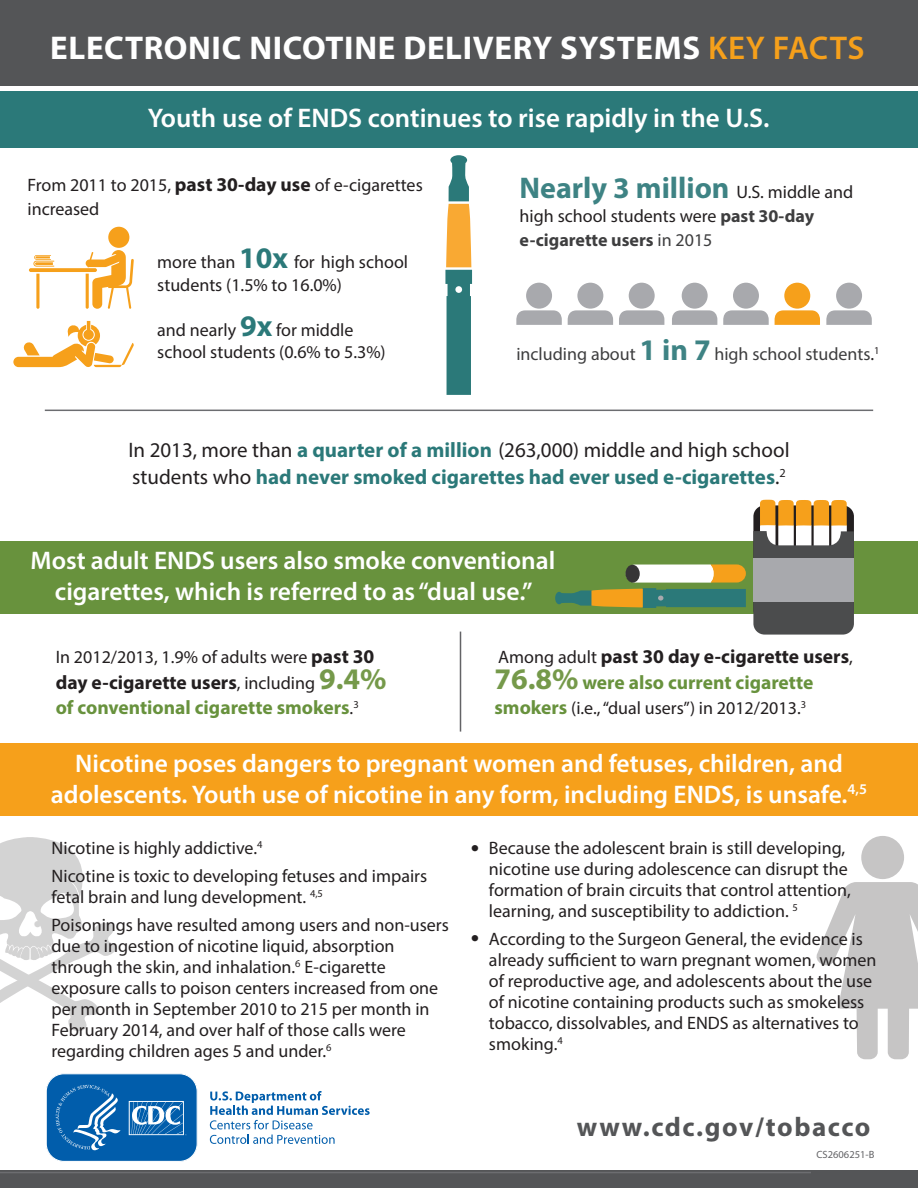
<style>
.page{position:relative;width:918px;height:1188px;background:#fff}
.page>*{position:absolute;margin:0;border:0;box-sizing:border-box;transform-origin:0 0}
.t1{font:700 33px "Myriad Pro";letter-spacing:.02em;color:#fff}
.t2{font:700 30px "Myriad Pro";color:#3e8384}
.t3{font:30px "Myriad Pro";color:#231f20}
.t4{font:600 27px "Myriad Pro";color:#fff}
.t5{font:700 27px "Myriad Pro";letter-spacing:.06em;color:#545557}
.t6{font:600 25.5px/30.6px "Myriad Pro";color:#fff;text-align:center}
.t7{font:700 21px/27px "Myriad Pro";color:#2b7979}
.t8{font:700 19.5px/25.5px "Myriad Pro";color:#68923d}
.t9{font:700 19.5px/25.5px "Myriad Pro";color:#231f20}
.t10{font:18px/21px "Myriad Pro";color:#231f20}
.t11{font:700 18px/24px "Myriad Pro";color:#3e3e3f}
.t12{font:18px "Myriad Pro";color:#3e3e3f}
.t13{font:10.5px "Myriad Pro";color:#636366}
.s1{font-weight:600;color:#f6a01b}
.s2{font-weight:700;font-size:19.5px}
.s3{font-weight:700;font-size:30px;color:#2b7979}
.s4{font-weight:400;font-size:18px;color:#231f20}
.s5{font-weight:400;color:#231f20}
.s6{font-weight:400}
.s7{font-weight:700;font-size:30px;color:#3e8384}
.s8{color:#231f20}
.s9{font-weight:400;font-size:18px}
.s10{font-size:30px;color:#75994a}
.s11{color:#68923d}
.s12{font-weight:700;font-size:19.5px;color:#68923d}
</style>
<div class="page">
<div style="left:861px;top:836px;width:43px;height:43px;background:#c6c5c5;border-radius:50%"></div>
<svg style="left:816px;top:882px;width:102px;height:177px"></svg>
<div style="left:878px;top:945px;width:9px;height:10px;background:#c6c5c5;border-radius:50%"></div>
<svg style="left:0;top:837px;width:117px;height:194px"></svg>
<div style="left:0;top:0;width:918px;height:85px;background:#545557"></div>
<div style="left:0;top:91px;width:918px;height:56px;background:#2b7979"></div>
<div style="left:0;top:1170px;width:918px;height:18px;background:#545557"></div>
<div style="left:0;top:541px;width:918px;height:73px;background:#68923d"></div>
<svg style="left:210px;top:1091px;width:160px;height:38px"></svg>
<svg style="left:210px;top:1135px;width:125px;height:9px"></svg>
<svg style="left:46px;top:1073px;width:152px;height:89px;background:#2976b8"></svg>
<div style="left:0;top:743px;width:918px;height:72px;background:#f6a01b"></div>
<hr style="left:45px;top:410px;width:828px;height:1px;background:#6c6d70">
<div style="left:526px;top:283px;width:26px;height:26px;background:#a8a9ad;border-radius:50%"></div>
<svg style="left:516px;top:310px;width:46px;height:15px"></svg>
<div style="left:577px;top:283px;width:26px;height:26px;background:#a8a9ad;border-radius:50%"></div>
<svg style="left:568px;top:310px;width:45px;height:15px"></svg>
<div style="left:629px;top:283px;width:26px;height:26px;background:#a8a9ad;border-radius:50%"></div>
<svg style="left:619px;top:310px;width:45px;height:15px"></svg>
<div style="left:682px;top:283px;width:26px;height:26px;background:#a8a9ad;border-radius:50%"></div>
<svg style="left:672px;top:310px;width:45px;height:15px"></svg>
<div style="left:733px;top:283px;width:26px;height:26px;background:#a8a9ad;border-radius:50%"></div>
<svg style="left:723px;top:310px;width:46px;height:15px"></svg>
<div style="left:784px;top:283px;width:26px;height:26px;background:#f6a01b;border-radius:50%"></div>
<svg style="left:775px;top:310px;width:45px;height:15px"></svg>
<div style="left:836px;top:283px;width:26px;height:26px;background:#a8a9ad;border-radius:50%"></div>
<svg style="left:826px;top:310px;width:46px;height:15px"></svg>
<svg style="left:13px;top:321px;width:121px;height:46px"></svg>
<div style="left:108px;top:227px;width:21px;height:21px;background:#f6a01b;border-radius:50%"></div>
<svg style="left:29px;top:268px;width:68px;height:4px"></svg>
<svg style="left:36px;top:274px;width:3px;height:35px"></svg>
<svg style="left:86px;top:250px;width:48px;height:59px"></svg>
<svg style="left:33px;top:255px;width:21px;height:12px"></svg>
<svg style="left:445px;top:155px;width:27px;height:240px;background:#819d81"></svg>
<hr style="left:0;top:1172px;width:811px;height:1px;background:#6c6d70">
<hr style="left:460px;top:632px;width:1px;height:100px;background:#636366">
<svg style="left:753px;top:500px;width:101px;height:135px;background:#8c7a5f"></svg>
<div style="left:753px;top:559px;width:101px;height:43px;background:#a8a9ad"></div>
<svg style="left:555px;top:564px;width:191px;height:44px"></svg>
<div style="left:625px;top:565px;width:15px;height:18px;background:#363536;border-radius:50%"></div>
<h1 class="t1" style="left:50px;top:26px;width:816px">ELECTRONIC NICOTINE DELIVERY SYSTEMS <span class="s1">KEY FACTS</span></h1>
<h2 class="t4" style="left:148px;top:101px;width:623px">Youth use of ENDS continues to rise rapidly in the U.S.</h2>
<p class="t10" style="left:27px;top:173px;width:397px;line-height:24px">From 2011 to 2015, <span class="s2">past 30-day use</span> of e-cigarettes increased</p>
<p class="t10" style="left:157px;top:251px;width:252px;line-height:22.5px">more than <span class="s3">10x</span> for high school students (1.5% to 16.0%)</p>
<p class="t10" style="left:157px;top:318px;width:230px;line-height:22.5px">and nearly <span class="s3">9x</span> for middle school students (0.6% to 5.3%)</p>
<p class="t2" style="left:520px;top:169px;width:335px">Nearly 3 million <span class="s4">U.S. middle and</span></p>
<p class="t11" style="left:520px;top:204px;width:296px"><span class="s5">high school students were</span> past 30-day e-cigarette users <span class="s6">in 2015</span></p>
<p class="t12" style="left:516px;top:342px;width:365px">including about <span class="s7">1 in 7</span> high school students<span class="s8">.</span><sup>1</sup></p>
<p class="t7" style="left:128px;top:435px;width:663px"><span class="s5">In 2013, more than</span> a quarter of a million <span class="s5">(263,000) middle and high school students who</span> had never smoked cigarettes had ever used e-cigarettes<span class="s5">.</span><sup>2</sup></p>
<p class="t6" style="left:30px;top:544px;width:526px">Most adult ENDS users also smoke conventional cigarettes, which is referred to as “dual use.”</p>
<h2 class="t3" style="left:33px;top:903px;width:10px">•</h2>
<p class="t9" style="left:494px;top:643px;width:360px"><span class="s9">Among adult</span> past 30 day e-cigarette users<span class="s9">,<br></span><span class="s10">76.8%</span> <span class="s11">were also current cigarette</span></p>
<p class="t10" style="left:494px;top:697px;width:313px"><span class="s12">smokers</span> (i.e., “dual users”) in 2012/2013.<sup>3</sup></p>
<p class="t6" style="left:51px;top:748px;width:818px">Nicotine poses dangers to pregnant women and fetuses, children, and adolescents. Youth use of nicotine in any form, including ENDS, is unsafe.<sup>4,5</sup></p>
<p class="t10" style="left:51px;top:837px;width:213px">Nicotine is highly addictive.<sup>4</sup></p>
<p class="t10" style="left:51px;top:865px;width:377px">Nicotine is toxic to developing fetuses and impairs fetal brain and lung development. <sup>4,5</sup></p>
<p class="t10" style="left:51px;top:914px;width:399px">Poisonings have resulted among users and non-users due to ingestion of nicotine liquid, absorption through the skin, and inhalation.<sup>6</sup> E-cigarette exposure calls to poison centers increased from one per month in September 2010 to 215 per month in February 2014, and over half of those calls were regarding children ages 5 and under.<sup>6</sup></p>
<p class="t10" style="left:56px;top:646px;width:320px">In 2012/2013, 1.9% of adults were <span class="s2">past 30</span></p>
<p class="t8" style="left:56px;top:669px;width:332px"><span class="s8">day e-cigarette users</span><span class="s4">, including</span> <span class="s10">9.4% </span>of conventional cigarette smokers<span class="s4">.</span><sup>3</sup></p>
<p class="t10" style="left:489px;top:837px;width:363px">Because the adolescent brain is still developing, nicotine use during adolescence can disrupt the formation of brain circuits that control attention, learning, and susceptibility to addiction. <sup>5</sup></p>
<p class="t10" style="left:489px;top:928px;width:389px">According to the Surgeon General, the evidence is already sufficient to warn pregnant women, women of reproductive age, and adolescents about the use of nicotine containing products such as smokeless tobacco, dissolvables, and ENDS as alternatives to smoking.<sup>4</sup></p>
<h2 class="t3" style="left:471px;top:827px;width:10px">•</h2>
<h2 class="t3" style="left:471px;top:918px;width:10px">•</h2>
<p class="t5" style="left:577px;top:1110px;width:295px">www.cdc.gov/tobacco</p>
<p class="t13" style="left:817px;top:1148px;width:59px">CS2606251-B</p>
</div>
